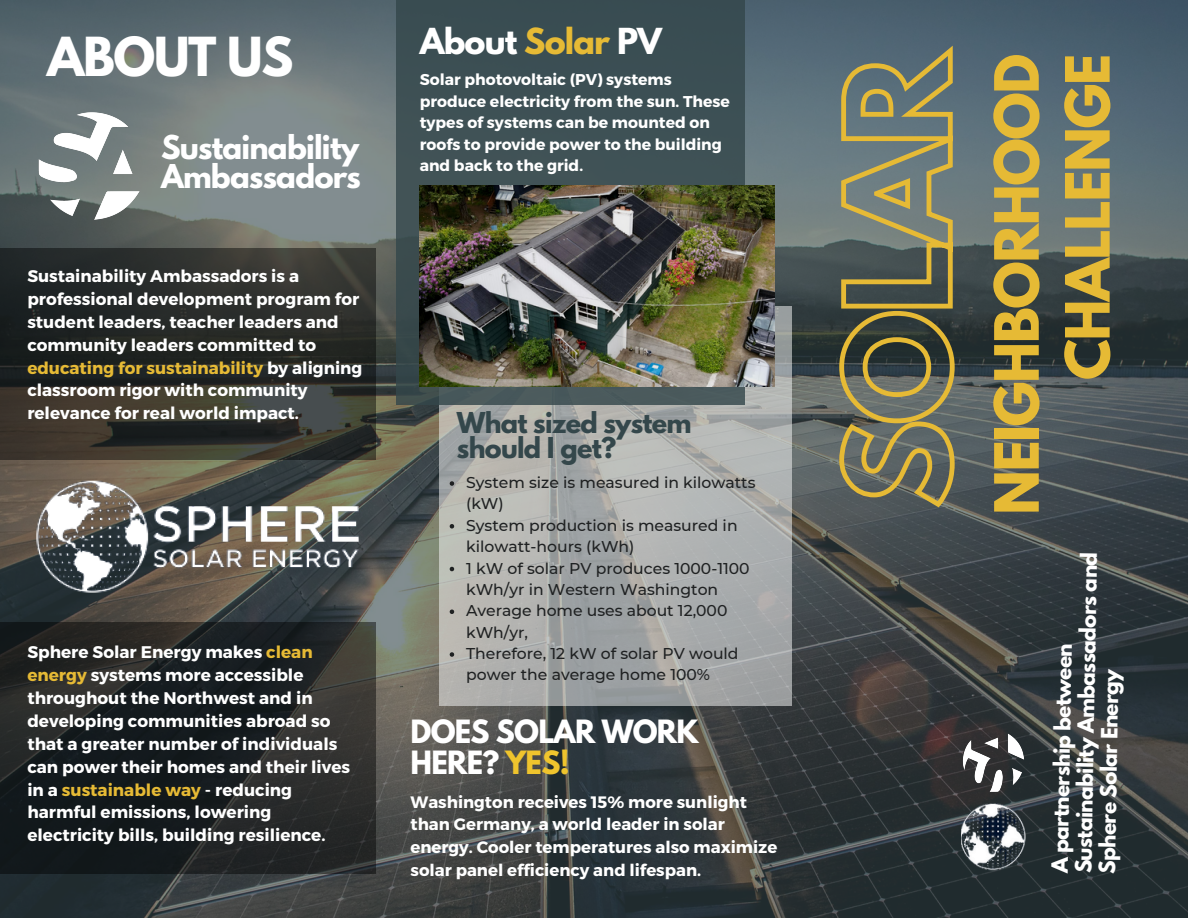
<style>
.page{position:relative;width:1188px;height:918px;background:#fff}
.page>*{position:absolute;margin:0;border:0;box-sizing:border-box;transform-origin:0 0}
.t1{font:700 54.15px/70.8px "League Spartan";letter-spacing:-.025em;color:#e6ba35;text-align:right}
.t2{font:700 47.7px "League Spartan";letter-spacing:-.025em;color:#fff}
.t3{font:700 31.8px "League Spartan";letter-spacing:-.025em;color:#fff}
.t4{font:700 29.1px/29.2px "League Spartan";letter-spacing:-.025em;color:#fff}
.t5{font:700 28.35px/31.5px "League Spartan";letter-spacing:-.025em;color:#fff}
.t6{font:700 25.5px/25.2px "League Spartan";letter-spacing:-.025em;color:#34474b}
.t7{font:700 19.95px/23.5px "League Spartan";color:#fff}
.t8{font:700 16.8px/23px "Montserrat";color:#fff}
.t9{font:700 16.5px/22.6px "Montserrat";color:#fff}
.t10{font:500 15.6px/21.3px "Montserrat";color:#1f2122}
.t11{font:700 15.6px/21.3px "Montserrat";color:#fff}
.s1{color:#e6ba35}
.s2{color:#efc42d}
</style>
<div class="page">
<img style="left:0;top:0;width:1188px;height:918px">
<svg style="left:440px;top:306px;width:352px;height:400px;background:#abadab"></svg>
<div style="left:396px;top:0;width:349px;height:404px;background:#3d5054"></div>
<img style="left:961px;top:801px;width:64px;height:70px">
<img style="left:420px;top:185px;width:354px;height:202px">
<img style="left:35px;top:463px;width:325px;height:154px">
<svg style="left:0;top:248px;width:376px;height:211px;background:#2e2f2b"></svg>
<svg style="left:0;top:622px;width:376px;height:252px;background:#202324"></svg>
<img style="left:35px;top:109px;width:113px;height:113px;border-radius:50%">
<svg style="left:837px;top:41px;width:121px;height:470px;background:#72735c"></svg>
<svg style="left:450px;top:481px;width:4px;height:5px"></svg>
<svg style="left:450px;top:524px;width:4px;height:5px"></svg>
<svg style="left:450px;top:567px;width:4px;height:4px"></svg>
<svg style="left:450px;top:610px;width:4px;height:4px"></svg>
<svg style="left:450px;top:652px;width:4px;height:5px"></svg>
<img style="left:961px;top:729px;width:64px;height:64px;border-radius:50%">
<h2 class="t2" style="left:47px;top:33px;width:248px">ABOUT US</h2>
<h3 class="t4" style="left:161px;top:137px;width:201px">Sustainability<br>Ambassadors</h3>
<p class="t8" style="left:27px;top:264px;width:337px">Sustainability Ambassadors is a professional development program for student leaders, teacher leaders and community leaders committed to <span class="s1">educating for sustainability</span> by aligning classroom rigor with community relevance for real world impact.</p>
<p class="t8" style="left:27px;top:639px;width:324px">Sphere Solar Energy makes <span class="s1">clean energy</span> systems more accessible throughout the Northwest and in developing communities abroad so that a greater number of individuals can power their homes and their lives in a <span class="s1">sustainable way</span> - reducing harmful emissions, lowering electricity bills, building resilience.</p>
<h3 class="t3" style="left:420px;top:26px;width:244px">About <span class="s1">Solar</span> PV</h3>
<p class="t11" style="left:420px;top:68px;width:312px">Solar photovoltaic (PV) systems produce electricity from the sun. These types of systems can be mounted on roofs to provide power to the building and back to the grid.</p>
<h3 class="t6" style="left:457px;top:414px;width:236px">What sized system should I get?</h3>
<p class="t10" style="left:466px;top:472px;width:291px">System size is measured in kilowatts (kW)<br>System production is measured in kilowatt-hours (kWh)<br>1 kW of solar PV produces 1000-1100 kWh/yr in Western Washington<br>Average home uses about 12,000 kWh/yr,<br>Therefore, 12 kW of solar PV would power the average home 100%</p>
<h3 class="t5" style="left:411px;top:719px;width:290px">DOES SOLAR WORK<br>HERE? <span class="s2">YES!</span></h3>
<p class="t9" style="left:411px;top:790px;width:368px">Washington receives 15% more sunlight than Germany, a world leader in solar energy. Cooler temperatures also maximize solar panel efficiency and lifespan.</p>
<h1 class="t1" style="left:988px;top:515px;width:463px;rotate:-90deg">NEIGHBORHOOD<br>CHALLENGE</h1>
<p class="t7" style="left:1051px;top:873px;width:323px;rotate:-89deg">A partnership between<br>Sustainability Ambassadors and<br>Sphere Solar Energy</p>
</div>
